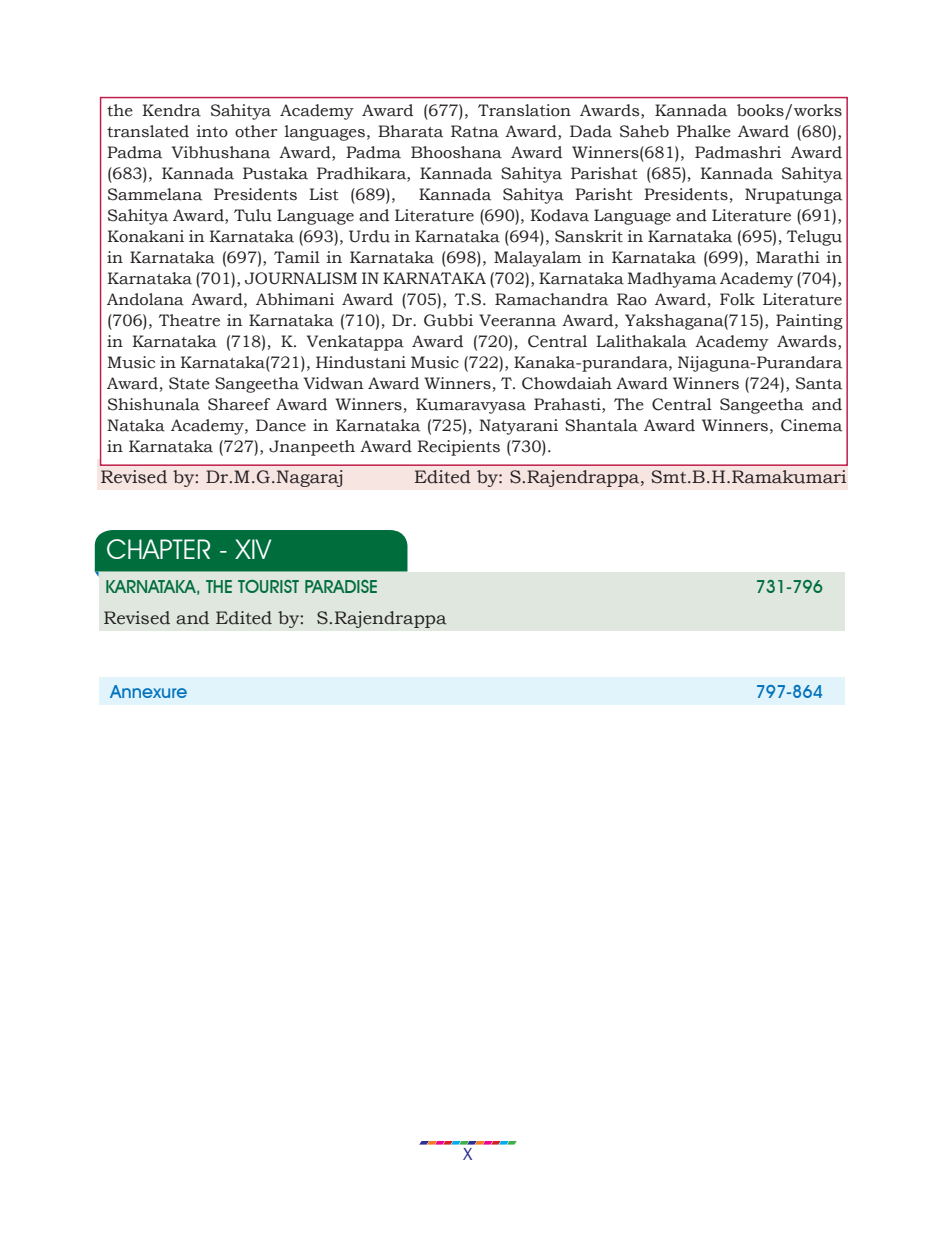
<style>
.page{position:relative;width:936px;height:1234px;background:#fff}
.page>*{position:absolute;margin:0;border:0;box-sizing:border-box;transform-origin:0 0}
.t1{font:27px "Avant Garde IT Cby BT";color:#fff}
.t2{font:18px "Bookman Old Style";color:#231f20}
.t3{font:500 18px "Avant Garde IT Cby BT";color:#006d3c}
.t4{font:500 18px "Avant Garde IT Cby BT";color:#0072bc}
.t5{font:18px "Franklin Gothic";color:#2e3092}
.t6{font:16.5px/21px "Bookman Old Style";color:#231f20;text-align:justify}
</style>
<div class="page">
<svg style="left:419px;top:1141px;width:98px;height:3px"></svg>
<div style="left:98px;top:459px;width:749px;height:30px;background:#f7e5e2"></div>
<div style="left:100px;top:97px;width:747px;height:369px;background:#fff;border:2px solid #c11e4a"></div>
<div style="left:100px;top:600px;width:745px;height:31px;background:#dfe7df"></div>
<div style="left:100px;top:572px;width:744px;height:27px;background:#dfe7df"></div>
<div style="left:100px;top:677px;width:744px;height:27px;background:#e1f4fc"></div>
<svg style="left:95px;top:530px;width:312px;height:46px;background:#177a4d"></svg>
<p class="t6" style="left:107px;top:100px;width:736px">the Kendra Sahitya Academy Award (677), Translation Awards, Kannada books/works translated into other languages, Bharata Ratna Award, Dada Saheb Phalke Award (680), Padma Vibhushana Award, Padma Bhooshana Award Winners(681), Padmashri Award (683), Kannada Pustaka Pradhikara, Kannada Sahitya Parishat (685), Kannada Sahitya Sammelana Presidents List (689),</p>
<p class="t6" style="left:107px;top:184px;width:736px;text-indent:311px">Kannada Sahitya Parisht Presidents, Nrupatunga Sahitya Award, Tulu Language and Literature (690), Kodava Language and Literature (691), Konakani in Karnataka (693), Urdu in Karnataka (694), Sanskrit in Karnataka (695), Telugu in Karnataka (697), Tamil in Karnataka (698), Malayalam in Karnataka (699), Marathi in Karnataka (701), JOURNALISM IN KARNATAKA (702), Karnataka Madhyama Academy (704), Andolana Award, Abhimani Award (705), T.S. Ramachandra Rao Award, Folk Literature (706), Theatre in Karnataka (710), Dr. Gubbi Veeranna Award, Yakshagana(715), Painting in Karnataka (718), K. Venkatappa Award (720), Central Lalithakala Academy Awards, Music in Karnataka(721), Hindustani Music (722), Kanaka-purandara, Nijaguna-Purandara Award, State Sangeetha Vidwan Award Winners, T. Chowdaiah Award Winners (724), Santa Shishunala Shareef Award Winners, Kumaravyasa Prahasti, The Central Sangeetha and Nataka Academy, Dance in Karnataka (725), Natyarani Shantala Award Winners, Cinema in Karnataka (727), Jnanpeeth Award Recipients (730).</p>
<p class="t2" style="left:100px;top:464px;width:245px">Revised by: Dr.M.G.Nagaraj</p>
<p class="t2" style="left:414px;top:464px;width:434px">Edited by: S.Rajendrappa, Smt.B.H.Ramakumari</p>
<h1 class="t1" style="left:106px;top:533px;width:166px">CHAPTER - XIV</h1>
<p class="t3" style="left:105px;top:575px;width:274px">KARNATAKA, THE TOURIST PARADISE</p>
<p class="t3" style="left:755px;top:575px;width:69px">731-796</p>
<p class="t2" style="left:103px;top:606px;width:344px">Revised and Edited by: S.Rajendrappa</p>
<p class="t4" style="left:110px;top:680px;width:78px">Annexure</p>
<p class="t4" style="left:755px;top:680px;width:69px">797-864</p>
<p class="t5" style="left:463px;top:1142px;width:11px">X</p>
</div>
